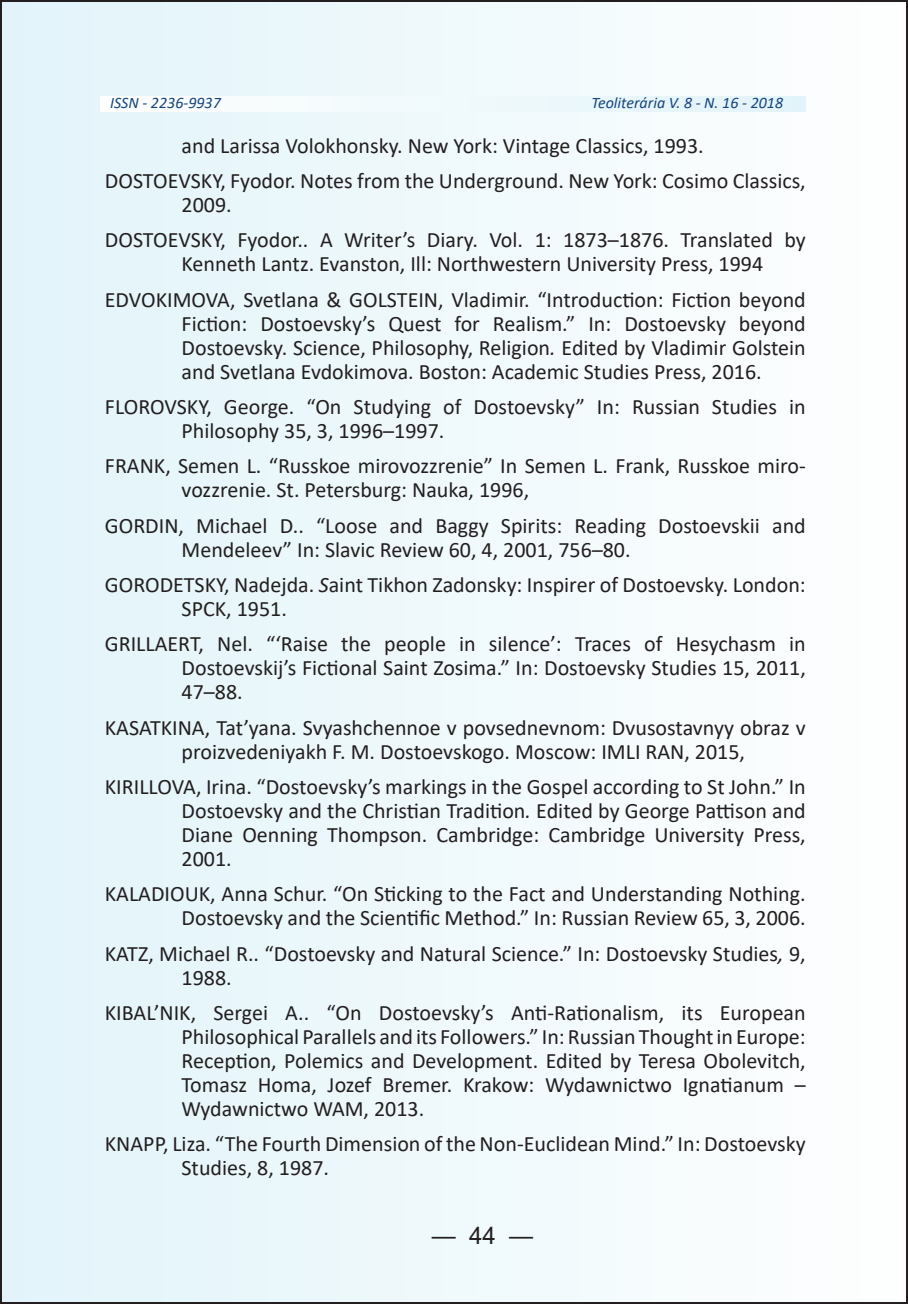
<style>
.page{position:relative;width:908px;height:1304px;background:#fff}
.page>*{position:absolute;margin:0;border:0;box-sizing:border-box;transform-origin:0 0}
.t1{font:24px "Arial";color:#231f20}
.t2{font:22px/24px "Calibri";color:#231f20}
.t3{font:italic 16px "Calibri";color:#154680}
.s1{font-style:italic}
</style>
<div class="page">
<div style="left:1px;top:1px;width:905px;height:1302px;background:linear-gradient(to right,#e2f4fa,#fefefe)"></div>
<svg style="left:100px;top:96px;width:705px;height:15px"></svg>
<p class="t3" style="left:110px;top:92px;width:112px">ISSN - 2236-9937</p>
<p class="t3" style="left:591px;top:92px;width:193px">Teoliterária V. 8 - N. 16 - 2018</p>
<p class="t2" style="left:105px;top:127px;width:702px;line-height:35.4px;text-indent:77px">and Larissa Volokhonsky. New York: Vintage Classics, 1993.<br>DOSTOEVSKY, Fyodor. Notes from the Underground. New York: Cosimo Classics,</p>
<p class="t2" style="left:105px;top:186px;width:702px;line-height:35.4px;text-indent:77px">2009.<br>DOSTOEVSKY, Fyodor.. A Writer’s Diary. Vol. 1: 1873–1876. Translated by</p>
<p class="t2" style="left:105px;top:246px;width:702px;line-height:35.4px;text-indent:77px">Kenneth Lantz. Evanston, Ill: Northwestern University Press, 1994<br>EDVOKIMOVA, Svetlana &amp; GOLSTEIN, Vladimir. “Introduction: Fiction beyond</p>
<p class="t2" style="left:181px;top:311px;width:625px;text-align:justify">Fiction: Dostoevsky’s Quest for Realism.” In: Dostoevsky beyond Dostoevsky. Science, Philosophy, Religion<span class="s1">.</span> Edited by Vladimir Golstein and Svetlana Evdokimova. Boston: Academic Studies Press, 2016.</p>
<p class="t2" style="left:181px;top:394px;width:625px;text-indent:-77px">FLOROVSKY, George. “On Studying of Dostoevsky” In: Russian Studies in<br>Philosophy 35, 3, 1996–1997.</p>
<p class="t2" style="left:181px;top:453px;width:625px;text-indent:-77px">FRANK, Semen L. “Russkoe mirovozzrenie” In Semen L. Frank, Russkoe miro&shy;vozzrenie. St. Petersburg: Nauka, 1996,</p>
<p class="t2" style="left:181px;top:513px;width:625px;text-indent:-77px">GORDIN, Michael D.. “Loose and Baggy Spirits: Reading Dostoevskii and<br>Mendeleev” In: Slavic Review 60, 4, 2001, 756<span class="s1">–</span>80.</p>
<p class="t2" style="left:181px;top:572px;width:625px;text-indent:-77px">GORODETSKY, Nadejda. <span class="s1">S</span>aint Tikhon Zadonsky: Inspirer of Dostoevsky. London:<br>SPCK, 1951.</p>
<p class="t2" style="left:181px;top:631px;width:625px;text-align:justify;text-indent:-77px">GRILLAERT, Nel. “‘Raise the people in silence’: Traces of Hesychasm in Dostoevskij’s Fictional Saint Zosima.” In: Dostoevsky Studies 15, 2011, 47–88.</p>
<p class="t2" style="left:181px;top:715px;width:625px;text-indent:-77px">KASATKINA, Tat’yana. Svyashchennoe v povsednevnom: Dvusostavnyy obraz v proizvedeniyakh F. M. Dostoevskogo. Moscow: IMLI RAN, 2015,</p>
<p class="t2" style="left:181px;top:774px;width:625px;text-align:justify;text-indent:-77px">KIRILLOVA, Irina. “Dostoevsky’s markings in the Gospel according to St John.” In Dostoevsky and the Christian Tradition<span class="s1">.</span> Edited by George Pattison and Diane Oenning Thompson. Cambridge: Cambridge University Press, 2001.</p>
<p class="t2" style="left:105px;top:881px;width:702px;text-align:right">KALADIOUK, Anna Schur. “On Sticking to the Fact and Understanding Nothing.<br>Dostoevsky and the Scientific Method.” In: Russian Review 65, 3, 2006.</p>
<p class="t2" style="left:181px;top:941px;width:625px;text-indent:-77px">KATZ, Michael R.. “Dostoevsky and Natural Science.” In: Dostoevsky Studies<span class="s1">,</span> 9,<br>1988.</p>
<p class="t2" style="left:181px;top:1000px;width:625px;text-align:justify;text-indent:-77px">KIBAL’NIK, Sergei A.. “On Dostoevsky’s Anti-Rationalism, its European Philosophical Parallels and its Followers.” In: Russian Thought in Europe:<br>Reception, Polemics and Development. Edited by Teresa Obolevitch, Tomasz Homa, Jozef Bremer. Krakow: Wydawnictwo Ignatianum – Wydawnictwo WAM, 2013.</p>
<p class="t2" style="left:181px;top:1131px;width:625px;text-indent:-77px">KNAPP, Liza. “The Fourth Dimension of the Non-Euclidean Mind.” In: Dostoevsky<br>Studies, 8, 1987.</p>
<p class="t1" style="left:431px;top:1218px;width:103px">— 44 —</p>
</div>
